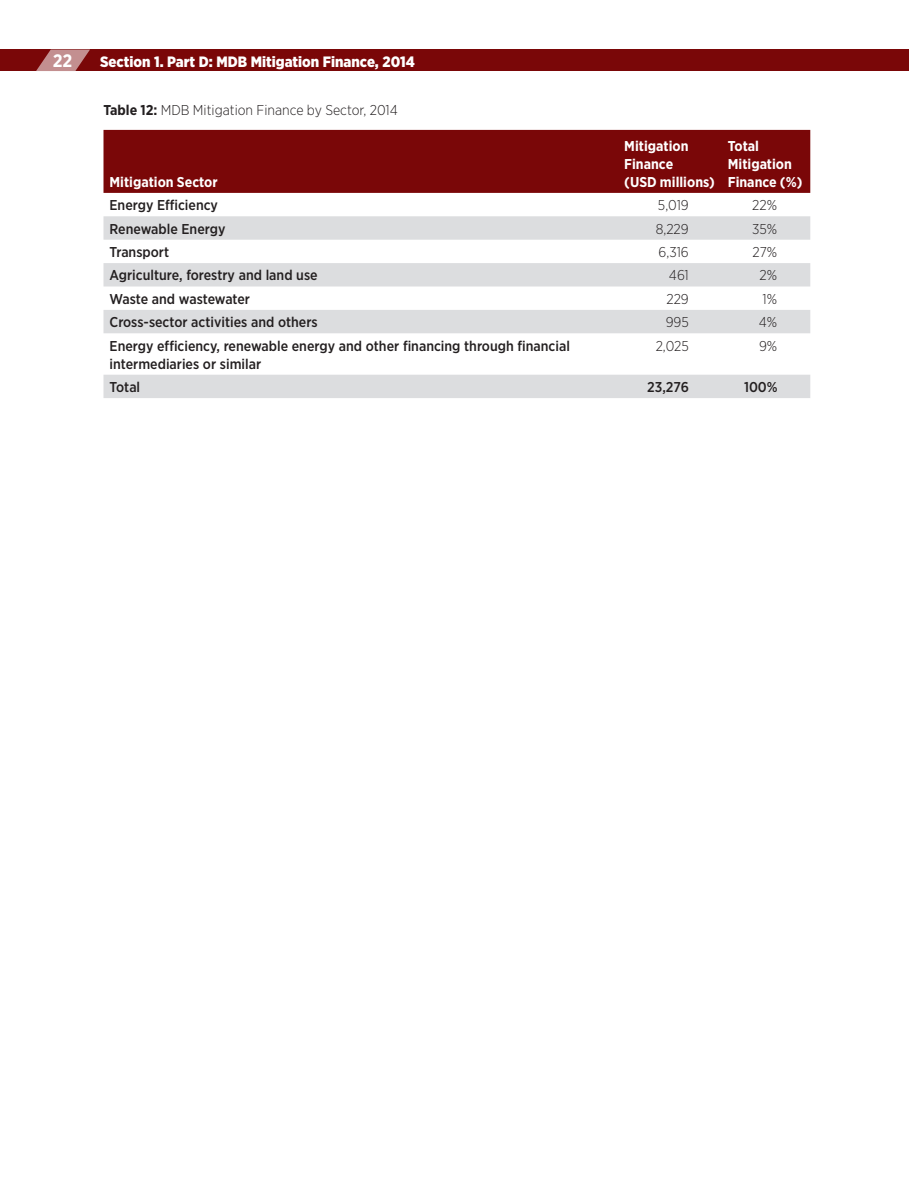
<style>
.page{position:relative;width:909px;height:1179px;background:#fff}
.page>*{position:absolute;margin:0;border:0;box-sizing:border-box;transform-origin:0 0}
.t1{font:700 18px "Gotham Narrow";color:#fff}
.t2{font:900 15px "Gotham Narrow";color:#fff}
.t3{font:500 14.25px/18px "Gotham Narrow";color:#231f20}
.t4{font:300 14.25px "Gotham Narrow";color:#231f20}
.t5{font:700 14.25px/18px "Gotham Narrow";color:#fff}
.s1{font-weight:700}
</style>
<div class="page">
<div style="left:0;top:50px;width:909px;height:21px;background:#7a0708"></div>
<svg style="left:36px;top:50px;width:54px;height:21px"></svg>
<div style="left:104px;top:130px;width:706px;height:63px;background:#7a0708"></div>
<svg style="left:104px;top:216px;width:706px;height:182px;fill:#dfe0e2"></svg>
<p class="t1" style="left:53px;top:49px;width:21px">22</p>
<p class="t2" style="left:100px;top:51px;width:316px">Section 1. Part D: MDB Mitigation Finance, 2014</p>
<p class="t4" style="left:104px;top:101px;width:296px"><span class="s1">Table 12:</span> MDB Mitigation Finance by Sector, 2014</p>
<p class="t5" style="left:110px;top:173px;width:110px">Mitigation Sector</p>
<p class="t5" style="left:624px;top:137px;width:92px">Mitigation<br>Finance<br>(USD millions)</p>
<p class="t5" style="left:728px;top:137px;width:76px">Total<br>Mitigation<br>Finance (%)</p>
<p class="t3" style="left:110px;top:196px;width:110px">Energy Efficiency</p>
<p class="t4" style="left:658px;top:197px;width:32px">5,019</p>
<p class="t4" style="left:752px;top:197px;width:26px">22%</p>
<p class="t3" style="left:110px;top:219px;width:117px">Renewable Energy</p>
<p class="t4" style="left:656px;top:220px;width:35px">8,229</p>
<p class="t4" style="left:752px;top:220px;width:27px">35%</p>
<p class="t3" style="left:110px;top:243px;width:61px">Transport</p>
<p class="t4" style="left:658px;top:243px;width:32px">6,316</p>
<p class="t4" style="left:753px;top:243px;width:26px">27%</p>
<p class="t3" style="left:110px;top:266px;width:210px">Agriculture, forestry and land use</p>
<p class="t4" style="left:669px;top:267px;width:21px">461</p>
<p class="t4" style="left:760px;top:267px;width:19px">2%</p>
<p class="t3" style="left:110px;top:290px;width:142px">Waste and wastewater</p>
<p class="t4" style="left:666px;top:290px;width:24px">229</p>
<p class="t4" style="left:763px;top:290px;width:16px">1%</p>
<p class="t3" style="left:110px;top:313px;width:210px">Cross-sector activities and others</p>
<p class="t4" style="left:666px;top:314px;width:25px">995</p>
<p class="t4" style="left:759px;top:314px;width:20px">4%</p>
<p class="t3" style="left:110px;top:336px;width:462px">Energy efficiency, renewable energy and other financing through financial intermediaries or similar</p>
<p class="t4" style="left:656px;top:337px;width:35px">2,025</p>
<p class="t4" style="left:759px;top:337px;width:20px">9%</p>
<p class="t3" style="left:110px;top:378px;width:32px">Total</p>
<p class="t3" style="left:647px;top:378px;width:43px">23,276</p>
<p class="t3" style="left:744px;top:378px;width:35px">100%</p>
</div>
